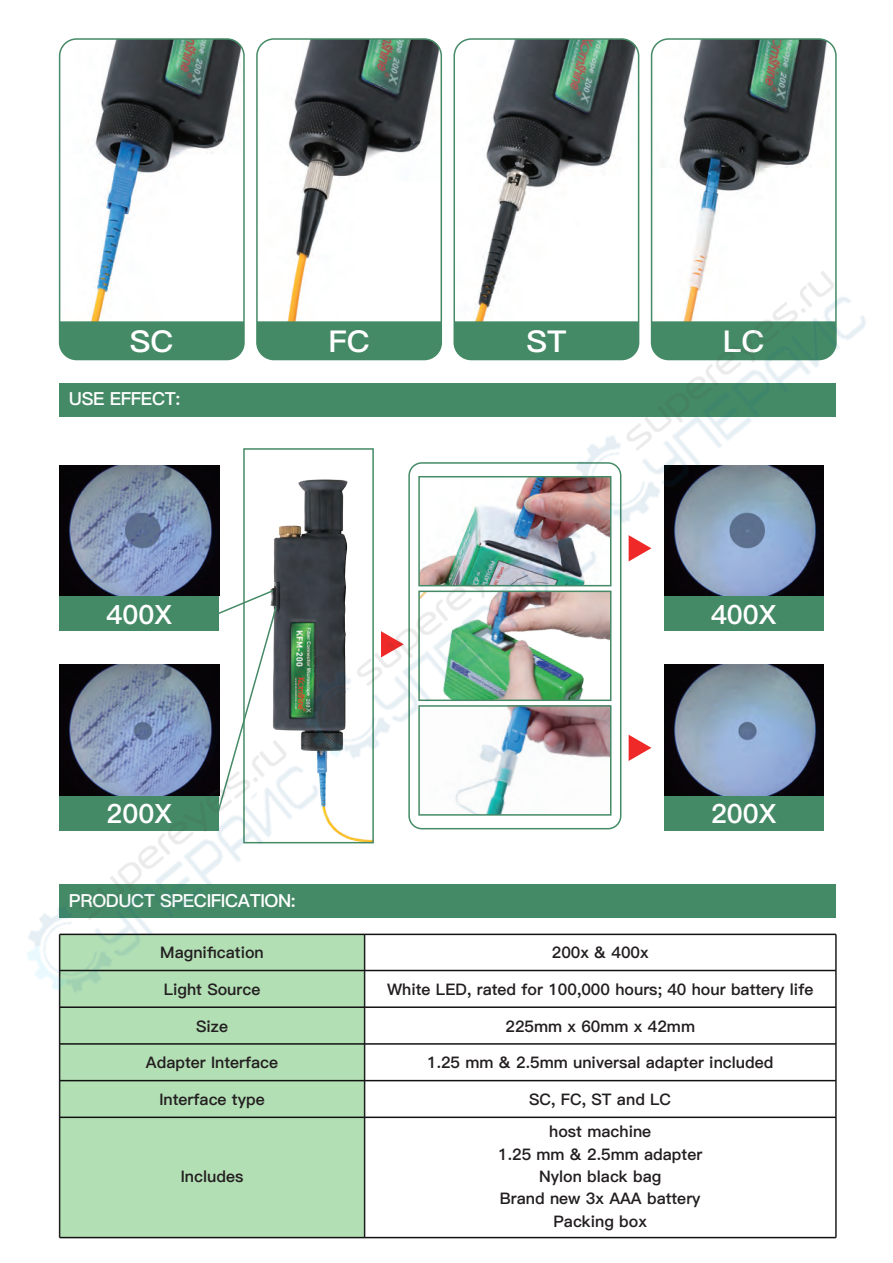
<style>
.page{position:relative;width:893px;height:1263px;background:#fff}
.page>*{position:absolute;margin:0;border:0;box-sizing:border-box;transform-origin:0 0}
.t1{font:30.15px "Ping Fang SC Heavy";color:#fff;scale:1.05 1}
.t2{font:26.55px "Ping Fang SC Heavy";color:#fff}
.t3{font:18px "Ping Fang SC Heavy";letter-spacing:-.025em;color:#fff}
.t4{font:15.9px/22.4px "Ping Fang SC Heavy";color:#231f20;text-align:center}
</style>
<div class="page">
<img style="left:27px;top:38px;width:839px;height:1201px">
<h1 class="t1" style="left:130px;top:323px;width:43px">SC</h1>
<h1 class="t1" style="left:328px;top:323px;width:41px">FC</h1>
<h1 class="t1" style="left:526px;top:323px;width:40px">ST</h1>
<h1 class="t1" style="left:723px;top:323px;width:41px">LC</h1>
<p class="t3" style="left:69px;top:388px;width:113px">USE EFFECT:</p>
<h2 class="t2" style="left:107px;top:598px;width:67px">400X</h2>
<h2 class="t2" style="left:107px;top:798px;width:67px">200X</h2>
<p class="t3" style="left:69px;top:889px;width:228px">PRODUCT SPECIFICATION:</p>
<p class="t4" style="left:160px;top:942px;width:105px">Magnification</p>
<p class="t4" style="left:164px;top:978px;width:98px">Light Source</p>
<p class="t4" style="left:196px;top:1015px;width:33px">Size</p>
<p class="t4" style="left:146px;top:1052px;width:134px">Adapter Interface</p>
<p class="t4" style="left:159px;top:1089px;width:107px">Interface type</p>
<p class="t4" style="left:181px;top:1165px;width:64px">Includes</p>
<h2 class="t2" style="left:711px;top:598px;width:67px">400X</h2>
<h2 class="t2" style="left:711px;top:798px;width:67px">200X</h2>
<p class="t4" style="left:552px;top:942px;width:98px">200x &amp; 400x</p>
<p class="t4" style="left:387px;top:978px;width:428px">White LED, rated for 100,000 hours; 40 hour battery life</p>
<p class="t4" style="left:505px;top:1015px;width:191px">225mm x 60mm x 42mm</p>
<p class="t4" style="left:427px;top:1052px;width:348px">1.25 mm &amp; 2.5mm universal adapter included</p>
<p class="t4" style="left:529px;top:1084px;width:144px;line-height:32.2px">SC, FC, ST and LC host machine</p>
<p class="t4" style="left:498px;top:1143px;width:206px">1.25 mm &amp; 2.5mm adapter<br>Nylon black bag<br>Brand new 3x AAA battery<br>Packing box</p>
</div>
